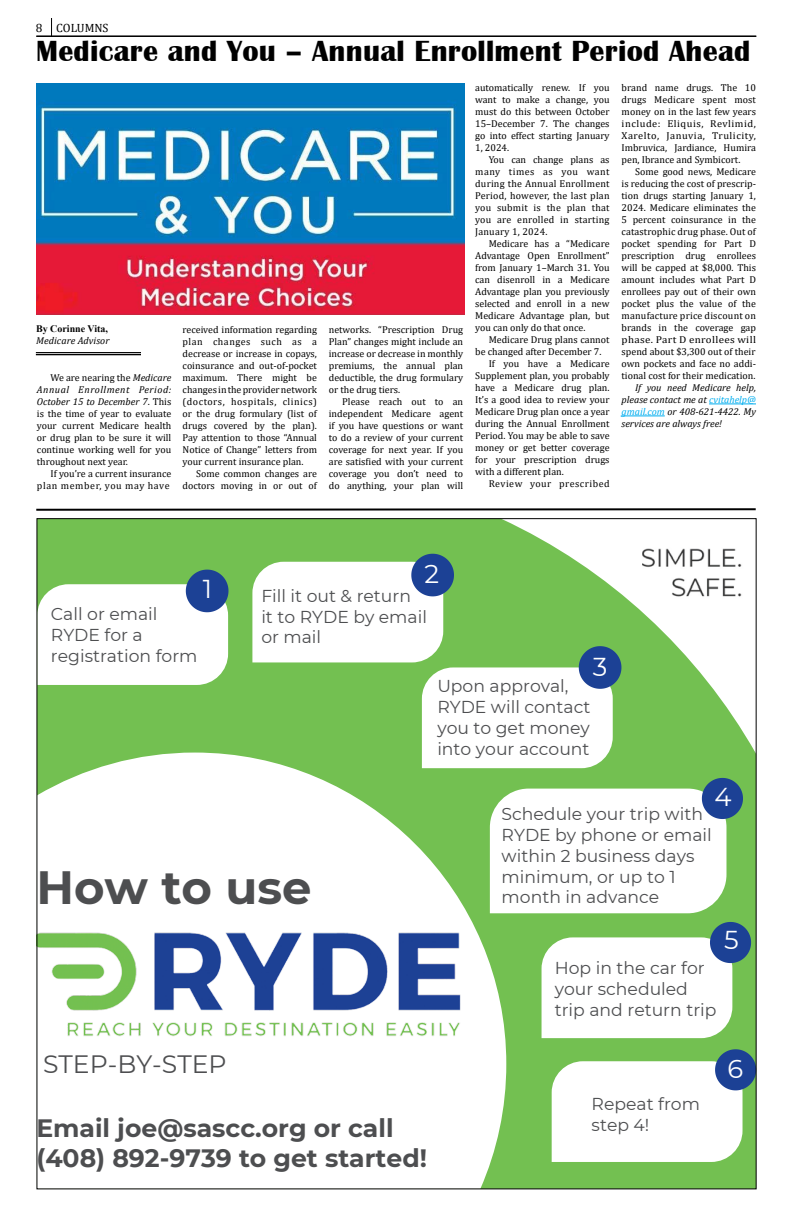
<style>
.page{position:relative;width:792px;height:1224px;background:#fff}
.page>*{position:absolute;margin:0;border:0;box-sizing:border-box;transform-origin:0 0}
.t1{font:700 46.6px "Montserrat";color:#4d4e50}
.t2{font:700 30px "Britannic";letter-spacing:.01em;color:#000}
.t3{font:25.9px "Montserrat";color:#fff}
.t4{font:700 25.1px "Montserrat";color:#4d4e50}
.t5{font:25.1px "Montserrat";color:#4d4e50}
.t6{font:17.2px/20.9px "Montserrat";color:#4d4e50}
.t7{font:12px "Cambria";color:#000}
.t8{font:10px/12px "Cambria";color:#000;text-align:justify}
.t9{font:italic 10px/12px "Cambria";color:#000;text-align:justify}
.t10{font:10px "Cambria";letter-spacing:.05em;color:#000}
.t11{font:700 10px "Times New Roman";color:#000}
.s1{font-style:italic}
.s2{color:#00aeef}
</style>
<div class="page">
<hr style="left:36px;top:36px;width:720px;height:1px;background:#000">
<svg style="left:51px;top:18px;width:1px;height:18px"></svg>
<hr style="left:36px;top:352px;width:105px;height:1px;background:#000">
<hr style="left:36px;top:354px;width:105px;height:1px;background:#000">
<img style="left:37px;top:84px;width:428px;height:231px">
<hr style="left:709px;top:404px;width:47px;height:1px;background:#00aeef">
<hr style="left:622px;top:416px;width:43px;height:1px;background:#00aeef">
<svg style="left:39px;top:520px;width:715px;height:667px;background:#86c869"></svg>
<svg style="left:39px;top:753px;width:467px;height:434px"></svg>
<img style="left:39px;top:927px;width:427px;height:114px">
<svg style="left:39px;top:570px;width:189px;height:115px"></svg>
<svg style="left:252px;top:554px;width:369px;height:214px"></svg>
<svg style="left:490px;top:778px;width:253px;height:135px"></svg>
<svg style="left:542px;top:922px;width:209px;height:116px"></svg>
<svg style="left:552px;top:1049px;width:202px;height:113px"></svg>
<img style="left:643px;top:522px;width:110px;height:86px">
<svg style="left:36px;top:508px;width:720px;height:3px;background:#545454"></svg>
<p class="t7" style="left:36px;top:20px;width:74px">8 COLUMNS</p>
<h2 class="t2" style="left:36px;top:34px;width:716px">Medicare and You – Annual Enrollment Period Ahead</h2>
<p class="t11" style="left:36px;top:322px;width:73px">By Corinne Vita,</p>
<p class="t9" style="left:36px;top:334px;width:75px">Medicare Advisor</p>
<p class="t8" style="left:37px;top:372px;width:136px;text-indent:14px">We are nearing the <span class="s1">Medicare Annual Enrollment Period:<br>October 15 to December 7</span>. This is the time of year to evaluate your current Medicare health or drug plan to be sure it will continue working well for you throughout next year.</p>
<p class="t8" style="left:37px;top:468px;width:136px;text-align:right">If you’re a current insurance plan member, you may have</p>
<p class="t8" style="left:183px;top:324px;width:136px">received information regarding plan changes such as a decrease or increase in copays, coinsurance and out-of-pocket maximum. There might be changes in the provider network (doctors, hospitals, clinics) or the drug formulary (list of drugs covered by the plan).<br>Pay attention to those “Annual Notice of Change” letters from your current insurance plan.</p>
<p class="t8" style="left:183px;top:468px;width:136px;text-align:right">Some common changes are doctors moving in or out of</p>
<p class="t8" style="left:329px;top:324px;width:136px">networks. “Prescription Drug Plan” changes might include an increase or decrease in monthly premiums, the annual plan deductible, the drug formulary or the drug tiers.</p>
<p class="t8" style="left:329px;top:396px;width:136px;text-indent:14px">Please reach out to an independent Medicare agent if you have questions or want to do a review of your current coverage for next year. If you are satisfied with your current coverage you don’t need to do anything, your plan will</p>
<p class="t8" style="left:475px;top:82px;width:136px">automatically renew. If you want to make a change, you must do this between October 15–December 7. The changes go into effect starting January 1, 2024.</p>
<p class="t8" style="left:475px;top:154px;width:136px;text-indent:13px">You can change plans as many times as you want during the Annual Enrollment Period, however, the last plan you submit is the plan that you are enrolled in starting January 1, 2024.</p>
<p class="t8" style="left:475px;top:238px;width:136px;text-indent:13px">Medicare has a “Medicare Advantage Open Enrollment” from January 1–March 31. You can disenroll in a Medicare Advantage plan you previously selected and enroll in a new Medicare Advantage plan, but you can only do that once.</p>
<p class="t8" style="left:489px;top:334px;width:122px">Medicare Drug plans cannot</p>
<p class="t8" style="left:475px;top:346px;width:128px">be changed after December 7.</p>
<p class="t8" style="left:489px;top:358px;width:122px">If you have a Medicare</p>
<p class="t8" style="left:475px;top:370px;width:136px">Supplement plan, you probably</p>
<p class="t8" style="left:475px;top:382px;width:136px">have a Medicare drug plan.</p>
<p class="t8" style="left:475px;top:394px;width:136px">It’s a good idea to review your</p>
<p class="t8" style="left:475px;top:406px;width:136px">Medicare Drug plan once a year</p>
<p class="t8" style="left:475px;top:418px;width:136px">during the Annual Enrollment</p>
<p class="t8" style="left:475px;top:430px;width:136px">Period. You may be able to save</p>
<p class="t8" style="left:475px;top:442px;width:136px">money or get better coverage</p>
<p class="t8" style="left:475px;top:454px;width:136px">for your prescription drugs</p>
<p class="t8" style="left:475px;top:466px;width:90px">with a different plan.</p>
<p class="t10" style="left:489px;top:478px;width:122px">Review your prescribed</p>
<p class="t8" style="left:622px;top:82px;width:136px">brand name drugs. The 10 drugs Medicare spent most money on in the last few years include: Eliquis, Revlimid, Xarelto, Januvia, Trulicity, Imbruvica, Jardiance, Humira pen, Ibrance and Symbicort.</p>
<p class="t8" style="left:622px;top:166px;width:136px;text-indent:14px">Some good news, Medicare is reducing the cost of prescrip&shy;tion drugs starting January 1, 2024. Medicare eliminates the 5 percent coinsurance in the catastrophic drug phase. Out of pocket spending for Part D prescription drug enrollees will be capped at $8,000. This amount includes what Part D enrollees pay out of their own pocket plus the value of the manufacture price discount on brands in the coverage gap phase. Part D enrollees will spend about $3,300 out of their own pockets and face no addi&shy;tional cost for their medication.</p>
<p class="t9" style="left:622px;top:381px;width:136px;text-indent:14px">If you need Medicare help, please contact me at <span class="s2">cvitahelp@ gmail.com</span> or 408-621-4422. My services are always free!</p>
<h3 class="t3" style="left:203px;top:571px;width:11px">1</h3>
<h3 class="t6" style="left:51px;top:603px;width:148px">Call or email<br>RYDE for a registration form</h3>
<h3 class="t3" style="left:425px;top:556px;width:16px">2</h3>
<h3 class="t6" style="left:261px;top:584px;width:167px">Fill it out &amp; return it to RYDE by email or mail</h3>
<h3 class="t3" style="left:593px;top:649px;width:16px">3</h3>
<h3 class="t6" style="left:437px;top:675px;width:155px">Upon approval,<br>RYDE will contact you to get money into your account</h3>
<h1 class="t1" style="left:36px;top:854px;width:277px">How to use</h1>
<h3 class="t5" style="left:43px;top:1047px;width:185px">STEP-BY-STEP</h3>
<h3 class="t3" style="left:714px;top:779px;width:19px">4</h3>
<h3 class="t6" style="left:502px;top:803px;width:212px">Schedule your trip with<br>RYDE by phone or email within 2 business days minimum, or up to 1 month in advance</h3>
<h3 class="t6" style="left:555px;top:957px;width:163px">Hop in the car for your scheduled trip and return trip</h3>
<h3 class="t3" style="left:724px;top:922px;width:16px">5</h3>
<h3 class="t6" style="left:592px;top:1093px;width:110px">Repeat from</h3>
<h3 class="t3" style="left:728px;top:1051px;width:17px">6</h3>
<h3 class="t4" style="left:36px;top:1110px;width:359px">Email joe@sascc.org or call</h3>
<h3 class="t6" style="left:592px;top:1114px;width:59px">step 4!</h3>
<h3 class="t4" style="left:36px;top:1140px;width:392px">(408) 892-9739 to get started!</h3>
</div>
